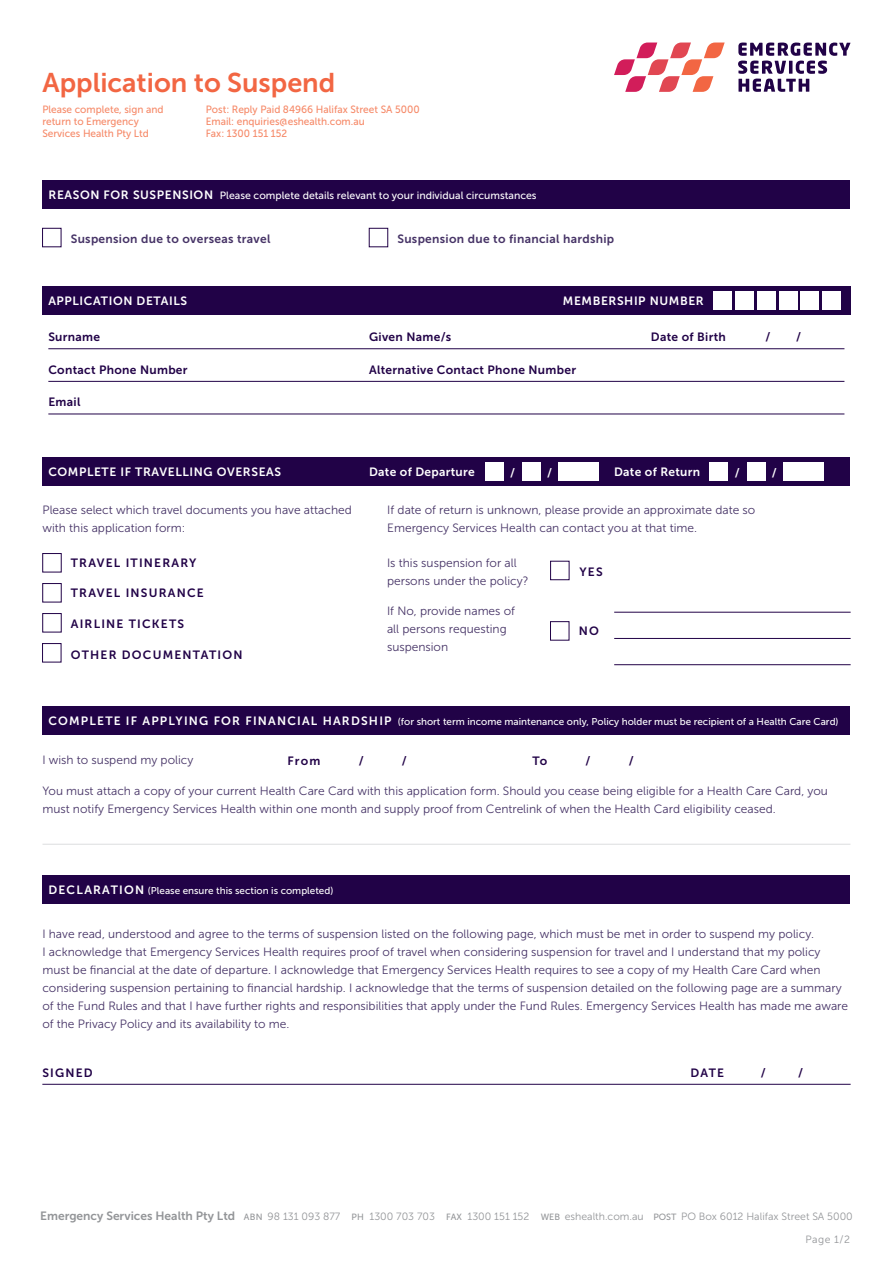
<style>
.page{position:relative;width:893px;height:1263px;background:#fff}
.page>*{position:absolute;margin:0;border:0;box-sizing:border-box;transform-origin:0 0}
.Heading{font:27px "Museo Sans 700";color:#f26643}
.Table_Header{font:12px/18px "Museo Sans 300";color:#463366}
.no_rule{font:12px "Museo Sans 700";letter-spacing:.1em;color:#210247}
.Table_Header_copy{font:12px "Museo Sans 700";letter-spacing:.05em;color:#fff}
.Table_Header-2{font:12px "Museo Sans 700";letter-spacing:.025em;color:#463366}
.no_rule-2{font:12px "Museo Sans 700";letter-spacing:.025em;color:#210247}
.Table_text{font:12px "Museo Sans 700";letter-spacing:.025em;color:#210247}
.Table_Header_copy-2{font:12px "Museo Sans 700";letter-spacing:.025em;color:#fff}
.Table_Header-3{font:10.5px/12px "Museo Sans 500";color:#f68a69;scale:.96 1}
.Details{font:10.5px "Museo Sans 300";color:#939598}
.Table_Header_copy-3{font:10.5px "Museo Sans 500";color:#fff}
.Table_Header_copy-4{font:9.9px "Museo Sans 500";color:#fff}
.s1{font-family:"Museo Sans 700";font-size:12px}
.s2{font-family:"Museo Sans 500";font-size:9px}
</style>
<div class="page">
<svg style="left:738px;top:43px;width:112px;height:49px"></svg>
<svg style="left:614px;top:43px;width:111px;height:49px"></svg>
<div style="left:43px;top:457px;width:807px;height:28px;background:#210247"></div>
<div style="left:42px;top:286px;width:808px;height:28px;background:#210247"></div>
<hr style="left:48px;top:348px;width:796px;height:1px;background:#210247">
<hr style="left:48px;top:381px;width:796px;height:1px;background:#210247">
<hr style="left:48px;top:414px;width:796px;height:1px;background:#210247">
<div style="left:43px;top:706px;width:807px;height:28px;background:#210247"></div>
<div style="left:43px;top:876px;width:807px;height:28px;background:#210247"></div>
<hr style="left:42px;top:1084px;width:809px;height:1px;background:#210247">
<div style="left:42px;top:643px;width:19px;height:19px;border:1px solid #210247"></div>
<div style="left:42px;top:228px;width:19px;height:19px;border:1px solid #210247"></div>
<div style="left:369px;top:228px;width:19px;height:19px;border:1px solid #210247"></div>
<div style="left:713px;top:291px;width:19px;height:19px;background:#fff"></div>
<div style="left:779px;top:291px;width:18px;height:19px;background:#fff"></div>
<div style="left:735px;top:291px;width:19px;height:19px;background:#fff"></div>
<div style="left:801px;top:291px;width:18px;height:19px;background:#fff"></div>
<div style="left:757px;top:291px;width:19px;height:19px;background:#fff"></div>
<div style="left:822px;top:291px;width:19px;height:19px;background:#fff"></div>
<div style="left:783px;top:463px;width:41px;height:18px;background:#fff"></div>
<div style="left:710px;top:463px;width:18px;height:18px;background:#fff"></div>
<div style="left:747px;top:463px;width:18px;height:18px;background:#fff"></div>
<div style="left:558px;top:463px;width:41px;height:18px;background:#fff"></div>
<div style="left:485px;top:463px;width:18px;height:18px;background:#fff"></div>
<div style="left:522px;top:463px;width:19px;height:18px;background:#fff"></div>
<hr style="left:43px;top:844px;width:807px;height:1px;background:#dcdddf">
<div style="left:43px;top:181px;width:807px;height:28px;background:#210247"></div>
<hr style="left:614px;top:612px;width:237px;height:1px;background:#210247">
<hr style="left:614px;top:638px;width:237px;height:1px;background:#210247">
<hr style="left:614px;top:664px;width:237px;height:1px;background:#210247">
<div style="left:550px;top:561px;width:19px;height:19px;border:1px solid #210247"></div>
<div style="left:550px;top:621px;width:19px;height:19px;border:1px solid #210247"></div>
<p class="Heading" style="left:43px;top:68px;width:294px">Application to Suspend</p>
<p class="Table_Header-3" style="left:42px;top:104px;width:128px">Please complete, sign and return to Emergency<br>Services Health Pty Ltd</p>
<p class="Table_Header-3" style="left:206px;top:104px;width:224px">Post: Reply Paid 84966 Halifax Street SA 5000<br>Email: enquiries@eshealth.com.au<br>Fax: 1300 151 152</p>
<p class="Table_Header_copy-3" style="left:49px;top:190px;width:490px"><span class="s1">REASON FOR SUSPENSION</span> Please complete details relevant to your individual circumstances</p>
<p class="Table_Header-2" style="left:71px;top:232px;width:201px">Suspension due to overseas travel</p>
<p class="Table_Header-2" style="left:397px;top:232px;width:218px">Suspension due to financial hardship</p>
<p class="Table_Header_copy" style="left:48px;top:294px;width:140px">APPLICATION DETAILS</p>
<p class="Table_text" style="left:48px;top:330px;width:53px">Surname</p>
<p class="Table_text" style="left:48px;top:363px;width:141px">Contact Phone Number</p>
<p class="Table_text" style="left:48px;top:395px;width:34px">Email</p>
<p class="Table_Header_copy" style="left:48px;top:465px;width:234px">COMPLETE IF TRAVELLING OVERSEAS</p>
<p class="Table_Header_copy" style="left:563px;top:294px;width:142px">MEMBERSHIP NUMBER</p>
<p class="no_rule-2" style="left:369px;top:330px;width:84px">Given Name/s</p>
<p class="no_rule-2" style="left:369px;top:363px;width:209px">Alternative Contact Phone Number</p>
<p class="no_rule-2" style="left:651px;top:330px;width:77px">Date of Birth</p>
<p class="no_rule" style="left:765px;top:330px;width:6px">/</p>
<p class="no_rule" style="left:796px;top:330px;width:6px">/</p>
<p class="Table_Header_copy-2" style="left:369px;top:465px;width:107px">Date of Departure</p>
<p class="Table_Header_copy-2" style="left:614px;top:465px;width:88px">Date of Return</p>
<p class="Table_Header_copy" style="left:510px;top:467px;width:6px">/</p>
<p class="Table_Header_copy" style="left:547px;top:467px;width:6px">/</p>
<p class="Table_Header_copy" style="left:735px;top:467px;width:6px">/</p>
<p class="Table_Header_copy" style="left:772px;top:467px;width:6px">/</p>
<p class="Table_Header" style="left:43px;top:501px;width:311px">Please select which travel documents you have attached with this application form:</p>
<p class="Table_Header" style="left:387px;top:501px;width:370px">If date of return is unknown, please provide an approximate date so<br>Emergency Services Health can contact you at that time.</p>
<p class="no_rule" style="left:71px;top:556px;width:127px">TRAVEL ITINERARY</p>
<p class="no_rule" style="left:71px;top:587px;width:134px">TRAVEL INSURANCE</p>
<p class="no_rule" style="left:71px;top:617px;width:115px">AIRLINE TICKETS</p>
<p class="no_rule" style="left:71px;top:648px;width:173px">OTHER DOCUMENTATION</p>
<p class="Table_Header" style="left:387px;top:554px;width:143px">Is this suspension for all persons under the policy?</p>
<p class="Table_Header" style="left:387px;top:602px;width:130px">If No, provide names of all persons requesting suspension</p>
<p class="no_rule" style="left:579px;top:565px;width:25px">YES</p>
<p class="no_rule" style="left:579px;top:624px;width:22px">NO</p>
<p class="Table_Header_copy-4" style="left:49px;top:716px;width:792px"><span class="s1">COMPLETE IF APPLYING FOR FINANCIAL HARDSHIP</span> (for short term income maintenance only, Policy holder must be recipient of a Health Care Card)</p>
<p class="Table_Header" style="left:42px;top:751px;width:153px">I wish to suspend my policy</p>
<p class="Table_Header" style="left:42px;top:781px;width:787px">You must attach a copy of your current Health Care Card with this application form. Should you cease being eligible for a Health Care Card, you must notify Emergency Services Health within one month and supply proof from Centrelink of when the Health Card eligibility ceased.</p>
<p class="no_rule" style="left:287px;top:754px;width:35px">From</p>
<p class="no_rule" style="left:359px;top:754px;width:6px">/</p>
<p class="no_rule" style="left:402px;top:754px;width:6px">/</p>
<p class="no_rule" style="left:532px;top:754px;width:16px">To</p>
<p class="no_rule" style="left:586px;top:754px;width:6px">/</p>
<p class="no_rule" style="left:629px;top:754px;width:6px">/</p>
<p class="Table_Header_copy-4" style="left:49px;top:885px;width:286px"><span class="s1">DECLARATION</span> (Please ensure this section is completed)</p>
<p class="Table_Header" style="left:42px;top:925px;width:807px">I have read, understood and agree to the terms of suspension listed on the following page, which must be met in order to suspend my policy.<br>I acknowledge that Emergency Services Health requires proof of travel when considering suspension for travel and I understand that my policy must be financial at the date of departure. I acknowledge that Emergency Services Health requires to see a copy of my Health Care Card when considering suspension pertaining to financial hardship. I acknowledge that the terms of suspension detailed on the following page are a summary of the Fund Rules and that I have further rights and responsibilities that apply under the Fund Rules. Emergency Services Health has made me aware of the Privacy Policy and its availability to me.</p>
<p class="Table_text" style="left:42px;top:1066px;width:52px">SIGNED</p>
<p class="Table_text" style="left:690px;top:1066px;width:35px">DATE</p>
<p class="Table_text" style="left:761px;top:1066px;width:6px">/</p>
<p class="Table_text" style="left:798px;top:1066px;width:6px">/</p>
<p class="Details" style="left:40px;top:1211px;width:814px"><span class="s1">Emergency Services Health Pty Ltd</span> <span class="s2">ABN</span> 98 131 093 877 <span class="s2">PH</span> 1300 703 703 <span class="s2">FAX</span> 1300 151 152 <span class="s2">WEB</span> eshealth.com.au <span class="s2">POST</span> PO Box 6012 Halifax Street SA 5000</p>
<p class="Details" style="left:806px;top:1233px;width:46px">Page 1/2</p>
</div>
